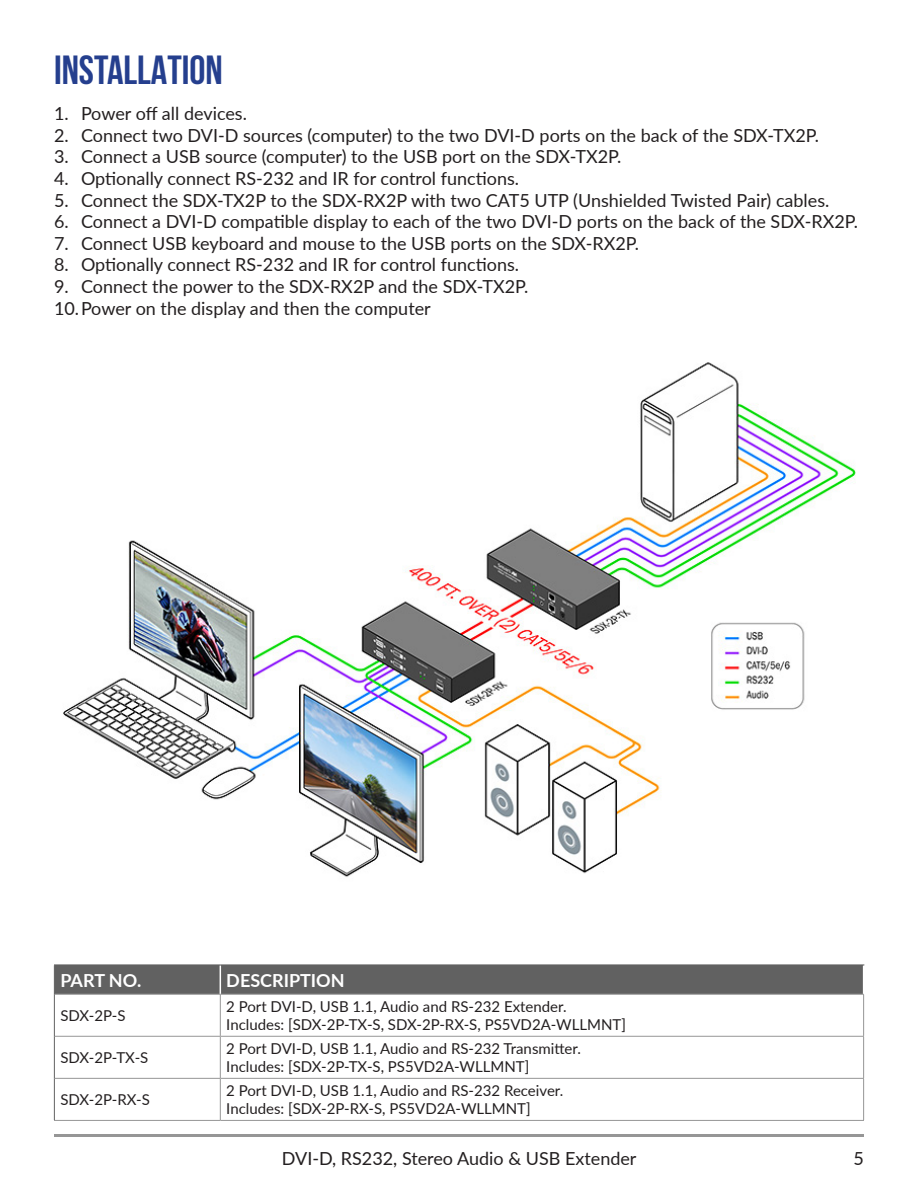
<style>
.page{position:relative;width:918px;height:1188px;background:#fff}
.page>*{position:absolute;margin:0;border:0;box-sizing:border-box;transform-origin:0 0}
.t1{font:700 40.5px "Bebas Neue";color:#253f8e}
.t2{font:18px "Lato";color:#231f20}
.t3{font:700 18px "Lato";color:#fff}
.t4{font:15px/18px "Lato";color:#231f20}
</style>
<div class="page">
<hr style="left:54px;top:1134px;width:810px;height:3px;background:#969696">
<hr style="left:55px;top:994px;width:165px;height:1px;background:#969696">
<hr style="left:220px;top:994px;width:644px;height:1px;background:#969696">
<hr style="left:220px;top:995px;width:1px;height:41px;background:#969696">
<hr style="left:863px;top:995px;width:1px;height:41px;background:#969696">
<hr style="left:55px;top:1036px;width:165px;height:1px;background:#969696">
<hr style="left:220px;top:1036px;width:644px;height:1px;background:#969696">
<hr style="left:220px;top:1037px;width:1px;height:41px;background:#969696">
<hr style="left:863px;top:1037px;width:1px;height:41px;background:#969696">
<hr style="left:55px;top:1078px;width:165px;height:1px;background:#969696">
<hr style="left:220px;top:1078px;width:644px;height:1px;background:#969696">
<hr style="left:220px;top:1079px;width:1px;height:41px;background:#969696">
<hr style="left:863px;top:1079px;width:1px;height:41px;background:#969696">
<hr style="left:54px;top:1120px;width:166px;height:1px;background:#969696">
<hr style="left:220px;top:1120px;width:644px;height:1px;background:#969696">
<div style="left:54px;top:965px;width:810px;height:29px;background:#616161"></div>
<hr style="left:220px;top:965px;width:644px;height:1px;background:#616161">
<hr style="left:54px;top:994px;width:1px;height:42px;background:#616161">
<hr style="left:54px;top:1036px;width:1px;height:42px;background:#616161">
<hr style="left:54px;top:1078px;width:1px;height:42px;background:#616161">
<img style="left:63px;top:362px;width:793px;height:515px">
<p class="t1" style="left:54px;top:48px;width:170px">INSTALLATION</p>
<p class="t2" style="left:54px;top:101px;width:194px">1. Power off all devices.</p>
<p class="t2" style="left:54px;top:122px;width:767px">2. Connect two DVI-D sources (computer) to the two DVI-D ports on the back of the SDX-TX2P.</p>
<p class="t2" style="left:54px;top:144px;width:569px">3. Connect a USB source (computer) to the USB port on the SDX-TX2P.</p>
<p class="t2" style="left:54px;top:166px;width:467px">4. Optionally connect RS-232 and IR for control functions.</p>
<p class="t2" style="left:54px;top:187px;width:777px">5. Connect the SDX-TX2P to the SDX-RX2P with two CAT5 UTP (Unshielded Twisted Pair) cables.</p>
<p class="t2" style="left:54px;top:209px;width:806px">6. Connect a DVI-D compatible display to each of the two DVI-D ports on the back of the SDX-RX2P.</p>
<p class="t2" style="left:54px;top:230px;width:587px">7. Connect USB keyboard and mouse to the USB ports on the SDX-RX2P.</p>
<p class="t2" style="left:54px;top:252px;width:467px">8. Optionally connect RS-232 and IR for control functions.</p>
<p class="t2" style="left:54px;top:274px;width:476px">9. Connect the power to the SDX-RX2P and the SDX-TX2P.</p>
<p class="t2" style="left:54px;top:295px;width:378px">10.Power on the display and then the computer</p>
<p class="t3" style="left:60px;top:967px;width:82px">PART NO.</p>
<p class="t3" style="left:226px;top:967px;width:120px">DESCRIPTION</p>
<p class="t4" style="left:60px;top:1006px;width:67px">SDX-2P-S</p>
<p class="t4" style="left:226px;top:997px;width:401px">2 Port DVI-D, USB 1.1, Audio and RS-232 Extender.<br>Includes: [SDX-2P-TX-S, SDX-2P-RX-S, PS5VD2A-WLLMNT]</p>
<p class="t4" style="left:60px;top:1048px;width:90px">SDX-2P-TX-S</p>
<p class="t4" style="left:226px;top:1039px;width:356px">2 Port DVI-D, USB 1.1, Audio and RS-232 Transmitter.<br>Includes: [SDX-2P-TX-S, PS5VD2A-WLLMNT]</p>
<p class="t4" style="left:60px;top:1090px;width:91px">SDX-2P-RX-S</p>
<p class="t4" style="left:226px;top:1081px;width:339px">2 Port DVI-D, USB 1.1, Audio and RS-232 Receiver.</p>
<p class="t4" style="left:226px;top:1099px;width:306px">Includes: [SDX-2P-RX-S, PS5VD2A-WLLMNT]</p>
<p class="t2" style="left:282px;top:1145px;width:356px">DVI-D, RS232, Stereo Audio &amp; USB Extender</p>
<p class="t2" style="left:854px;top:1145px;width:12px">5</p>
</div>
